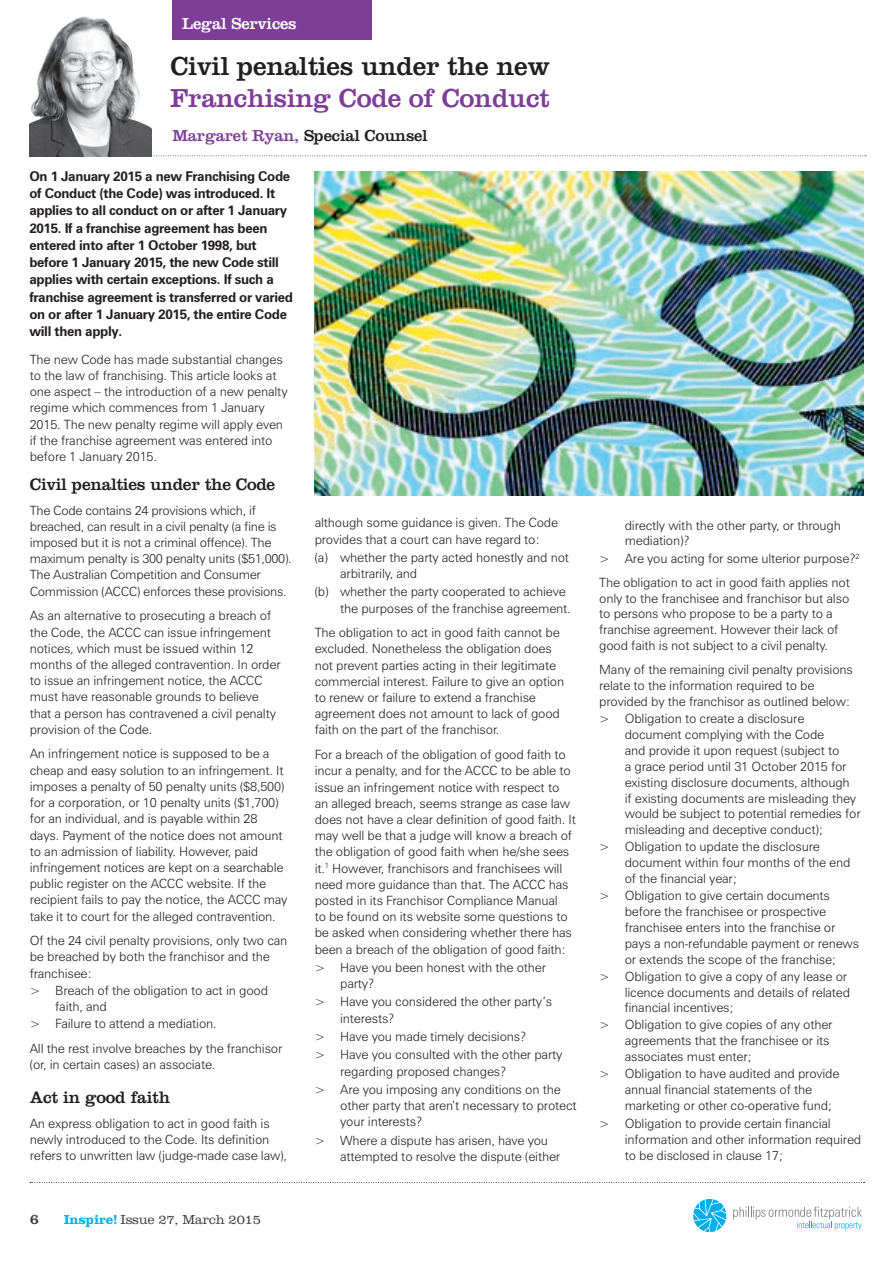
<style>
.page{position:relative;width:893px;height:1263px;background:#fff}
.page>*{position:absolute;margin:0;border:0;box-sizing:border-box;transform-origin:0 0}
.NEW_HEADLINE_A{font:27px/31.5px "Clarendon";letter-spacing:-.01em;color:#231f20}
.Inspire_subheads{font:17.25px "Clarendon";letter-spacing:-.015em;color:#231f20}
._2_PAOLI_Feature_Tex{font:16.65px "Clarendon";letter-spacing:-.01em;color:#fff}
.NEW_BYLINE{font:16.5px "Clarendon";letter-spacing:-.01em;color:#231f20}
.t1{font:15px "Clarendon";color:#3e3e3f}
.NEW_INTRO{font:700 13.5px/17.2px "Zurich BT";letter-spacing:-.025em;color:#231f20}
.t2{font:300 13.5px "Clarendon";letter-spacing:-.01em;color:#3e3e3f}
.NEW_BODY{font:300 12.75px/16.2px "Zurich BT";letter-spacing:-.015em;color:#231f20}
.s1{color:#7e3e98}
.s2{font-weight:700;color:#00b3ef}
</style>
<div class="page">
<svg style="left:693px;top:1199px;width:33px;height:33px"></svg>
<svg style="left:733px;top:1206px;width:129px;height:24px"></svg>
<svg style="left:30px;top:1182px;width:835px;height:1px"></svg>
<svg style="left:153px;top:155px;width:713px;height:1px"></svg>
<img style="left:29px;top:16px;width:123px;height:140px">
<div style="left:173px;top:0;width:199px;height:39px;background:#7e3e98"></div>
<img style="left:315px;top:171px;width:548px;height:324px">
<p class="_2_PAOLI_Feature_Tex" style="left:182px;top:13px;width:116px">Legal Services</p>
<p class="NEW_HEADLINE_A" style="left:170px;top:50px;width:381px">Civil penalties under the new<br><span class="s1">Franchising Code of Conduct</span></p>
<p class="NEW_BYLINE" style="left:173px;top:126px;width:257px"><span class="s1">Margaret Ryan,</span> Special Counsel</p>
<p class="NEW_INTRO" style="left:29px;top:167px;width:265px">On 1 January 2015 a new Franchising Code of Conduct (the Code) was introduced. It applies to all conduct on or after 1 January 2015. If a franchise agreement has been entered into after 1 October 1998, but before 1 January 2015, the new Code still applies with certain exceptions. If such a franchise agreement is transferred or varied on or after 1 January 2015, the entire Code will then apply.</p>
<p class="NEW_BODY" style="left:30px;top:351px;width:259px">The new Code has made substantial changes to the law of franchising. This article looks at one aspect – the introduction of a new penalty regime which commences from 1 January 2015. The new penalty regime will apply even if the franchise agreement was entered into before 1 January 2015.</p>
<p class="Inspire_subheads" style="left:30px;top:474px;width:247px">Civil penalties under the Code</p>
<p class="NEW_BODY" style="left:30px;top:502px;width:263px">The Code contains 24 provisions which, if breached, can result in a civil penalty (a fine is imposed but it is not a criminal offence). The maximum penalty is 300 penalty units ($51,000).<br>The Australian Competition and Consumer Commission (ACCC) enforces these provisions.</p>
<p class="NEW_BODY" style="left:30px;top:608px;width:252px">As an alternative to prosecuting a breach of the Code, the ACCC can issue infringement notices, which must be issued within 12 months of the alleged contravention. In order to issue an infringement notice, the ACCC must have reasonable grounds to believe that a person has contravened a civil penalty provision of the Code.</p>
<p class="NEW_BODY" style="left:30px;top:746px;width:259px">An infringement notice is supposed to be a cheap and easy solution to an infringement. It imposes a penalty of 50 penalty units ($8,500) for a corporation, or 10 penalty units ($1,700) for an individual, and is payable within 28 days. Payment of the notice does not amount to an admission of liability. However, paid infringement notices are kept on a searchable public register on the ACCC website. If the recipient fails to pay the notice, the ACCC may take it to court for the alleged contravention.</p>
<p class="NEW_BODY" style="left:30px;top:932px;width:259px">Of the 24 civil penalty provisions, only two can be breached by both the franchisor and the franchisee:</p>
<p class="NEW_BODY" style="left:55px;top:982px;width:214px;text-indent:-26px">&gt; Breach of the obligation to act in good faith, and</p>
<p class="NEW_BODY" style="left:30px;top:1015px;width:188px">&gt; Failure to attend a mediation.</p>
<p class="NEW_BODY" style="left:30px;top:1040px;width:254px">All the rest involve breaches by the franchisor (or, in certain cases) an associate.</p>
<p class="Inspire_subheads" style="left:30px;top:1087px;width:142px">Act in good faith</p>
<p class="NEW_BODY" style="left:30px;top:1115px;width:259px">An express obligation to act in good faith is newly introduced to the Code. Its definition refers to unwritten law (judge-made case law),</p>
<p class="NEW_BODY" style="left:315px;top:515px;width:245px">although some guidance is given. The Code provides that a court can have regard to:</p>
<p class="NEW_BODY" style="left:340px;top:549px;width:230px;text-indent:-26px">(a) whether the party acted honestly and not arbitrarily, and</p>
<p class="NEW_BODY" style="left:340px;top:584px;width:232px;text-indent:-26px">(b) whether the party cooperated to achieve the purposes of the franchise agreement.</p>
<p class="NEW_BODY" style="left:315px;top:624px;width:251px">The obligation to act in good faith cannot be excluded. Nonetheless the obligation does not prevent parties acting in their legitimate commercial interest. Failure to give an option to renew or failure to extend a franchise agreement does not amount to lack of good faith on the part of the franchisor.</p>
<p class="NEW_BODY" style="left:315px;top:746px;width:263px">For a breach of the obligation of good faith to incur a penalty, and for the ACCC to be able to issue an infringement notice with respect to an alleged breach, seems strange as case law does not have a clear definition of good faith. It may well be that a judge will know a breach of the obligation of good faith when he/she sees it.<sup>1</sup> However, franchisors and franchisees will need more guidance than that. The ACCC has posted in its Franchisor Compliance Manual<br>to be found on its website some questions to be asked when considering whether there has been a breach of the obligation of good faith:</p>
<p class="NEW_BODY" style="left:340px;top:959px;width:207px;text-indent:-26px">&gt; Have you been honest with the other party?</p>
<p class="NEW_BODY" style="left:340px;top:994px;width:213px;text-indent:-26px">&gt; Have you considered the other party’s interests?</p>
<p class="NEW_BODY" style="left:315px;top:1028px;width:213px">&gt; Have you made timely decisions?</p>
<p class="NEW_BODY" style="left:340px;top:1046px;width:224px;text-indent:-26px">&gt; Have you consulted with the other party regarding proposed changes?</p>
<p class="NEW_BODY" style="left:340px;top:1081px;width:238px;text-indent:-26px">&gt; Are you imposing any conditions on the other party that aren’t necessary to protect your interests?</p>
<p class="NEW_BODY" style="left:340px;top:1132px;width:221px;text-indent:-26px">&gt; Where a dispute has arisen, have you attempted to resolve the dispute (either</p>
<p class="t1" style="left:30px;top:1210px;width:11px">6</p>
<p class="t2" style="left:64px;top:1211px;width:199px"><span class="s2">Inspire!</span> Issue 27, March 2015</p>
<p class="NEW_BODY" style="left:625px;top:517px;width:218px;line-height:15.8px">directly with the other party, or through mediation)?</p>
<p class="NEW_BODY" style="left:599px;top:550px;width:262px">&gt; Are you acting for some ulterior purpose?<sup>2</sup></p>
<p class="NEW_BODY" style="left:599px;top:574px;width:252px;line-height:15.8px">The obligation to act in good faith applies not only to the franchisee and franchisor but also to persons who propose to be a party to a franchise agreement. However their lack of good faith is not subject to a civil penalty.</p>
<p class="NEW_BODY" style="left:599px;top:662px;width:255px">Many of the remaining civil penalty provisions relate to the information required to be provided by the franchisor as outlined below:</p>
<p class="NEW_BODY" style="left:625px;top:710px;width:237px;text-indent:-26px">&gt; Obligation to create a disclosure document complying with the Code<br>and provide it upon request (subject to<br>a grace period until 31 October 2015 for existing disclosure documents, although<br>if existing documents are misleading they would be subject to potential remedies for misleading and deceptive conduct);</p>
<p class="NEW_BODY" style="left:625px;top:839px;width:227px;text-indent:-26px">&gt; Obligation to update the disclosure document within four months of the end of the financial year;</p>
<p class="NEW_BODY" style="left:625px;top:887px;width:236px;text-indent:-26px">&gt; Obligation to give certain documents before the franchisee or prospective franchisee enters into the franchise or pays a non-refundable payment or renews or extends the scope of the franchise;</p>
<p class="NEW_BODY" style="left:625px;top:968px;width:227px;text-indent:-26px">&gt; Obligation to give a copy of any lease or licence documents and details of related financial incentives;</p>
<p class="NEW_BODY" style="left:625px;top:1017px;width:209px;line-height:15.8px;text-indent:-26px">&gt; Obligation to give copies of any other agreements that the franchisee or its associates must enter;</p>
<p class="NEW_BODY" style="left:625px;top:1065px;width:216px;text-indent:-26px">&gt; Obligation to have audited and provide annual financial statements of the marketing or other co-operative fund;</p>
<p class="NEW_BODY" style="left:625px;top:1115px;width:238px;text-indent:-26px">&gt; Obligation to provide certain financial information and other information required to be disclosed in clause 17;</p>
</div>
